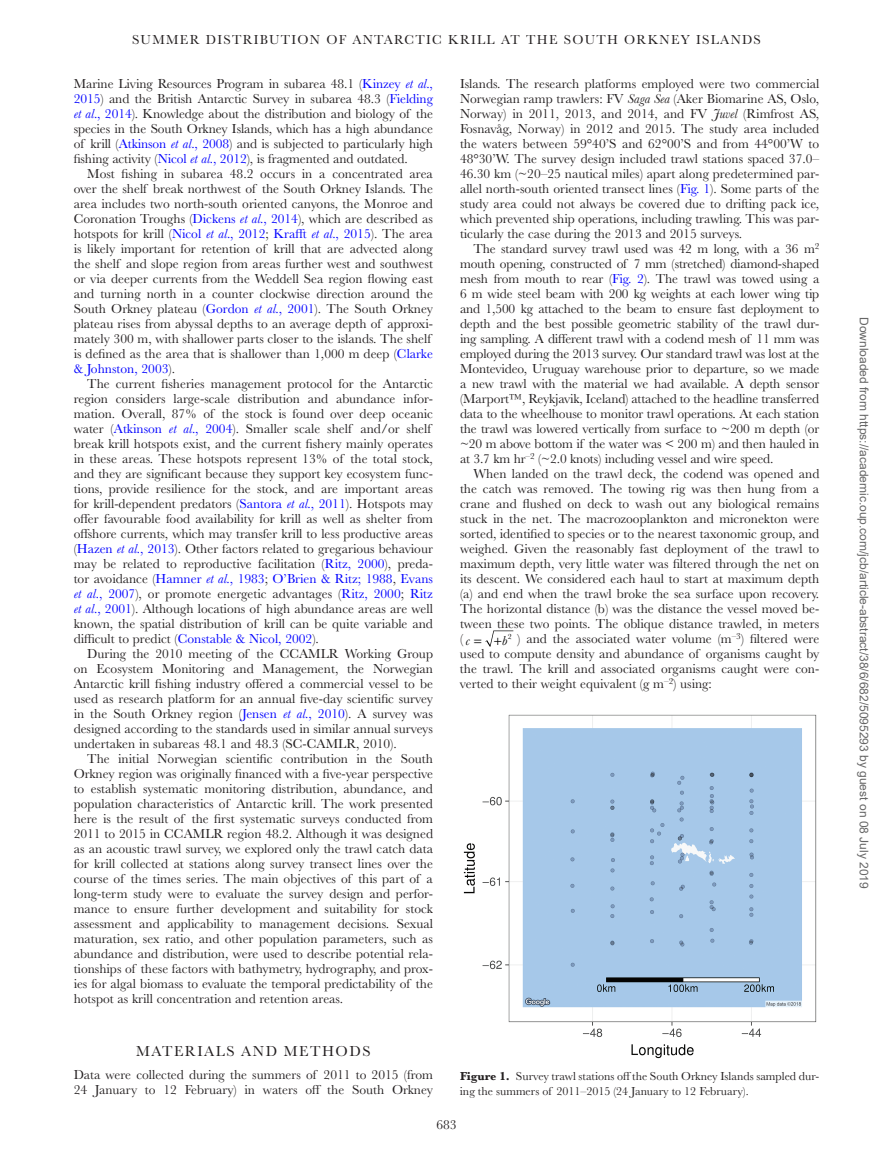
<style>
.page{position:relative;width:893px;height:1174px;background:#fff}
.page>*{position:absolute;margin:0;border:0;box-sizing:border-box;transform-origin:0 0}
.t1{font:15px "Baskerville MT Std";letter-spacing:.1em;color:#231f20}
.t2{font:13.5px/15px "Baskerville MT Std";color:#231f20;text-align:justify}
.t3{font:13.5px "Baskerville MT Std";letter-spacing:.095em;color:#231f20}
.t4{font:12px/15px "Baskerville MT Std";color:#231f20}
.t5{font:12px "Arial";color:#666}
.s1{color:#00f}
.s2{font-style:italic;color:#00f}
.s3{font-style:italic}
.s4{font-style:italic;color:#000}
.s5{font-weight:700}
</style>
<div class="page">
<img style="left:463px;top:714px;width:353px;height:344px">
<svg style="left:485px;top:630px;width:28px;height:16px"></svg>
<p class="t3" style="left:132px;top:32px;width:630px">SUMMER DISTRIBUTION OF ANTARCTIC KRILL AT THE SOUTH ORKNEY ISLANDS</p>
<p class="t2" style="left:74px;top:76px;width:361px">Marine Living Resources Program in subarea 48.1 (<span class="s1">Kinzey</span> <span class="s2">et al.</span><span class="s1">, 2015</span>) and the British Antarctic Survey in subarea 48.3 (<span class="s1">Fielding </span><span class="s2">et al.</span><span class="s1">, 2014</span>). Knowledge about the distribution and biology of the species in the South Orkney Islands, which has a high abundance of krill (<span class="s1">Atkinson</span> <span class="s2">et al.</span><span class="s1">, 2008</span>) and is subjected to particularly high fishing activity (<span class="s1">Nicol</span> <span class="s2">et al.</span><span class="s1">, 2012</span>), is fragmented and outdated.</p>
<p class="t2" style="left:74px;top:166px;width:361px;text-align:left;text-indent:14px">Most fishing in subarea 48.2 occurs in a concentrated area over the shelf break northwest of the South Orkney Islands. The area includes two north-south oriented canyons, the Monroe and Coronation Troughs (<span class="s1">Dickens</span> <span class="s2">et al.</span><span class="s1">, 2014</span>), which are described as hotspots for krill (<span class="s1">Nicol</span> <span class="s2">et al.</span><span class="s1">, 2012</span>; <span class="s1">Krafft</span> <span class="s2">et al.</span><span class="s1">, 2015</span>). The area is likely important for retention of krill that are advected along the shelf and slope region from areas further west and southwest or via deeper currents from the Weddell Sea region flowing east and turning north in a counter clockwise direction around the South Orkney plateau (<span class="s1">Gordon</span> <span class="s2">et al.</span><span class="s1">, 2001</span>). The South Orkney plateau rises from abyssal depths to an average depth of approxi&shy;mately 300 m, with shallower parts closer to the islands. The shelf is defined as the area that is shallower than 1,000 m deep (<span class="s1">Clarke &amp; Johnston, 2003</span>).</p>
<p class="t2" style="left:74px;top:376px;width:361px;text-align:left;text-indent:14px">The current fisheries management protocol for the Antarctic region considers large-scale distribution and abundance infor&shy;mation. Overall, 87% of the stock is found over deep oceanic water (<span class="s1">Atkinson</span> <span class="s2">et al.</span><span class="s1">, 2004</span>). Smaller scale shelf and/or shelf break krill hotspots exist, and the current fishery mainly operates in these areas. These hotspots represent 13% of the total stock, and they are significant because they support key ecosystem func&shy;tions, provide resilience for the stock, and are important areas for krill-dependent predators (<span class="s1">Santora</span> <span class="s2">et al.</span><span class="s1">, 2011</span>). Hotspots may offer favourable food availability for krill as well as shelter from offshore currents, which may transfer krill to less productive areas (<span class="s1">Hazen</span> <span class="s2">et al.</span><span class="s1">, 2013</span>). Other factors related to gregarious behaviour may be related to reproductive facilitation (<span class="s1">Ritz, 2000</span>), preda&shy;tor avoidance (<span class="s1">Hamner</span> <span class="s2">et al.</span><span class="s1">, 1983</span>; <span class="s1">O’Brien &amp; Ritz; 1988</span>, <span class="s1">Evans </span><span class="s2">et al.</span><span class="s1">, 2007</span>), or promote energetic advantages (<span class="s1">Ritz, 2000</span>; <span class="s1">Ritz </span><span class="s2">et al.</span><span class="s1">, 2001</span>). Although locations of high abundance areas are well known, the spatial distribution of krill can be quite variable and difficult to predict (<span class="s1">Constable &amp; Nicol, 2002</span>).</p>
<p class="t2" style="left:74px;top:646px;width:361px;text-indent:14px">During the 2010 meeting of the CCAMLR Working Group on Ecosystem Monitoring and Management, the Norwegian Antarctic krill fishing industry offered a commercial vessel to be used as research platform for an annual five-day scientific survey in the South Orkney region (<span class="s1">Jensen</span> <span class="s2">et al.</span><span class="s1">, 2010</span>). A survey was designed according to the standards used in similar annual surveys undertaken in subareas 48.1 and 48.3 (SC-CAMLR, 2010).</p>
<p class="t2" style="left:74px;top:751px;width:361px;text-indent:14px">The initial Norwegian scientific contribution in the South Orkney region was originally financed with a five-year perspective to establish systematic monitoring distribution, abundance, and population characteristics of Antarctic krill. The work presented here is the result of the first systematic surveys conducted from 2011 to 2015 in CCAMLR region 48.2. Although it was designed as an acoustic trawl survey, we explored only the trawl catch data for krill collected at stations along survey transect lines over the course of the times series. The main objectives of this part of a long-term study were to evaluate the survey design and perfor&shy;mance to ensure further development and suitability for stock assessment and applicability to management decisions. Sexual maturation, sex ratio, and other population parameters, such as abundance and distribution, were used to describe potential rela&shy;tionships of these factors with bathymetry, hydrography, and prox&shy;ies for algal biomass to evaluate the temporal predictability of the hotspot as krill concentration and retention areas.</p>
<p class="t1" style="left:136px;top:1042px;width:236px">MATERIALS AND METHODS</p>
<p class="t2" style="left:74px;top:1067px;width:361px">Data were collected during the summers of 2011 to 2015 (from<br>24 January to 12 February) in waters off the South Orkney</p>
<p class="t2" style="left:460px;top:76px;width:361px">Islands. The research platforms employed were two commercial Norwegian ramp trawlers: FV <span class="s3">Saga Sea</span> (Aker Biomarine AS, Oslo, Norway) in 2011, 2013, and 2014, and FV <span class="s3">Juvel</span> (Rimfrost AS, Fosnavåg, Norway) in 2012 and 2015. The study area included the waters between 59°40’S and 62°00’S and from 44°00’W to 48°30’W. The survey design included trawl stations spaced 37.0– 46.30 km (~20–25 nautical miles) apart along predetermined par&shy;allel north-south oriented transect lines (<span class="s1">Fig. 1</span>). Some parts of the study area could not always be covered due to drifting pack ice, which prevented ship operations, including trawling. This was par&shy;ticularly the case during the 2013 and 2015 surveys.</p>
<p class="t2" style="left:460px;top:241px;width:361px;text-indent:13px">The standard survey trawl used was 42 m long, with a 36 m<sup>2 </sup>mouth opening, constructed of 7 mm (stretched) diamond-shaped mesh from mouth to rear (<span class="s1">Fig. 2</span>). The trawl was towed using a 6 m wide steel beam with 200 kg weights at each lower wing tip and 1,500 kg attached to the beam to ensure fast deployment to depth and the best possible geometric stability of the trawl dur&shy;ing sampling. A different trawl with a codend mesh of 11 mm was employed during the 2013 survey. Our standard trawl was lost at the Montevideo, Uruguay warehouse prior to departure, so we made a new trawl with the material we had available. A depth sensor (Marport™, Reykjavik, Iceland) attached to the headline transferred data to the wheelhouse to monitor trawl operations. At each station the trawl was lowered vertically from surface to ~200 m depth (or ~20 m above bottom if the water was &lt; 200 m) and then hauled in at 3.7 km hr<sup>–2</sup> (~2.0 knots) including vessel and wire speed.</p>
<p class="t2" style="left:460px;top:466px;width:361px;text-indent:14px">When landed on the trawl deck, the codend was opened and the catch was removed. The towing rig was then hung from a crane and flushed on deck to wash out any biological remains stuck in the net. The macrozooplankton and micronekton were sorted, identified to species or to the nearest taxonomic group, and weighed. Given the reasonably fast deployment of the trawl to maximum depth, very little water was filtered through the net on its descent. We considered each haul to start at maximum depth (a) and end when the trawl broke the sea surface upon recovery.<br>The horizontal distance (b) was the distance the vessel moved be&shy;tween these two points. The oblique distance trawled, in meters (<span class="s4">c</span></p>
<p class="t2" style="left:460px;top:631px;width:361px;text-indent:42px"><span class="s4">b</span><sup>2</sup> ) and the associated water volume (m<sup>–3</sup>) filtered were used to compute density and abundance of organisms caught by the trawl. The krill and associated organisms caught were con&shy;verted to their weight equivalent (g m<sup>–2</sup>) using:</p>
<p class="t4" style="left:460px;top:1068px;width:361px"><span class="s5">Figure 1.</span> Survey trawl stations off the South Orkney Islands sampled dur&shy;ing the summers of 2011–2015 (24 January to 12 February).</p>
<p class="t2" style="left:436px;top:1116px;width:22px">683</p>
<p class="t5" style="left:868px;top:317px;width:573px;rotate:90deg">Downloaded from https://academic.oup.com/jcb/article-abstract/38/6/682/5095293 by guest on 08 July 2019</p>
</div>
